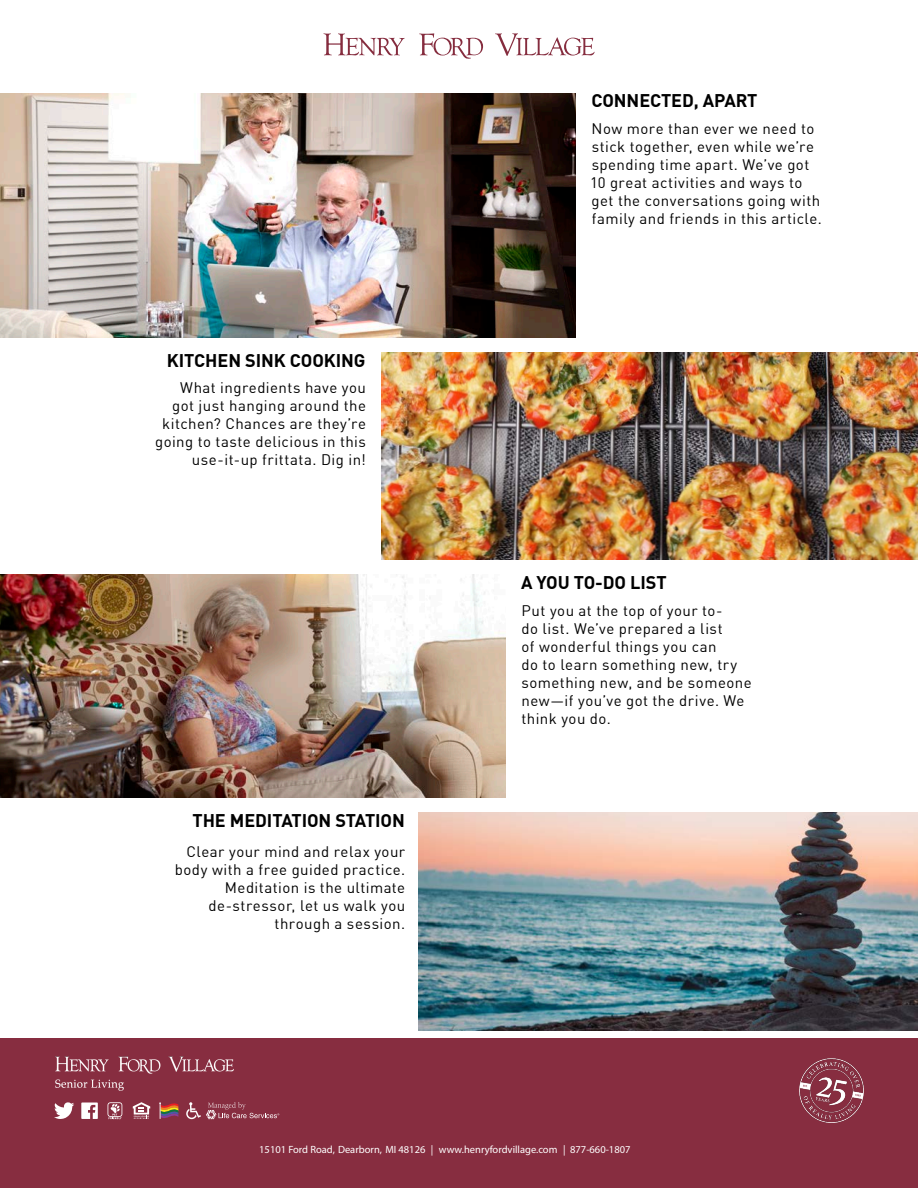
<style>
.page{position:relative;width:918px;height:1188px;background:#fff}
.page>*{position:absolute;margin:0;border:0;box-sizing:border-box;transform-origin:0 0}
.t1{font:700 18px "DIN Offc";letter-spacing:-.005em;color:#000}
.t2{font:15px/18px "DIN Offc";letter-spacing:.03em;color:#000;text-align:right}
.Palantino_2{font:10.5px "Myriad Pro";color:#fff}
</style>
<div class="page">
<div style="left:0;top:1038px;width:918px;height:150px;background:#872d40"></div>
<img style="left:56px;top:1057px;width:177px;height:33px">
<img style="left:799px;top:1058px;width:65px;height:65px">
<img style="left:381px;top:353px;width:537px;height:206px">
<img style="left:0;top:575px;width:505px;height:222px">
<img style="left:419px;top:812px;width:499px;height:219px">
<img style="left:0;top:94px;width:576px;height:243px">
<svg style="left:108px;top:1102px;width:14px;height:17px"></svg>
<svg style="left:133px;top:1102px;width:17px;height:17px"></svg>
<svg style="left:186px;top:1102px;width:93px;height:17px"></svg>
<svg style="left:81px;top:1103px;width:17px;height:16px"></svg>
<svg style="left:54px;top:1102px;width:20px;height:17px"></svg>
<svg style="left:159px;top:1102px;width:19px;height:17px"></svg>
<svg style="left:323px;top:33px;width:82px;height:22px"></svg>
<svg style="left:419px;top:33px;width:64px;height:26px"></svg>
<svg style="left:495px;top:33px;width:100px;height:23px"></svg>
<p class="t1" style="left:167px;top:348px;width:200px">KITCHEN SINK COOKING</p>
<p class="t2" style="left:155px;top:379px;width:212px">What ingredients have you got just hanging around the kitchen? Chances are they’re going to taste delicious in this use-it-up frittata. Dig in!</p>
<p class="t1" style="left:193px;top:809px;width:214px">THE MEDITATION STATION</p>
<p class="t2" style="left:175px;top:842px;width:232px">Clear your mind and relax your body with a free guided practice.<br>Meditation is the ultimate</p>
<p class="t2" style="left:208px;top:896px;width:198px">de-stressor, let us walk you through a session.</p>
<p class="t1" style="left:591px;top:89px;width:168px">CONNECTED, APART</p>
<p class="t2" style="left:590px;top:120px;width:233px;text-align:left">Now more than ever we need to stick together, even while we’re spending time apart. We’ve got<br>10 great activities and ways to get the conversations going with family and friends in this article.</p>
<p class="t1" style="left:521px;top:570px;width:147px">A YOU TO-DO LIST</p>
<p class="t2" style="left:522px;top:601px;width:232px;text-align:left">Put you at the top of your to-<br>do list. We’ve prepared a list<br>of wonderful things you can<br>do to learn something new, try something new, and be someone new—if you’ve got the drive. We think you do.</p>
<p class="Palantino_2" style="left:259px;top:1143px;width:373px">15101 Ford Road, Dearborn, MI 48126 | www.henryfordvillage.com | 877-660-1807</p>
</div>
